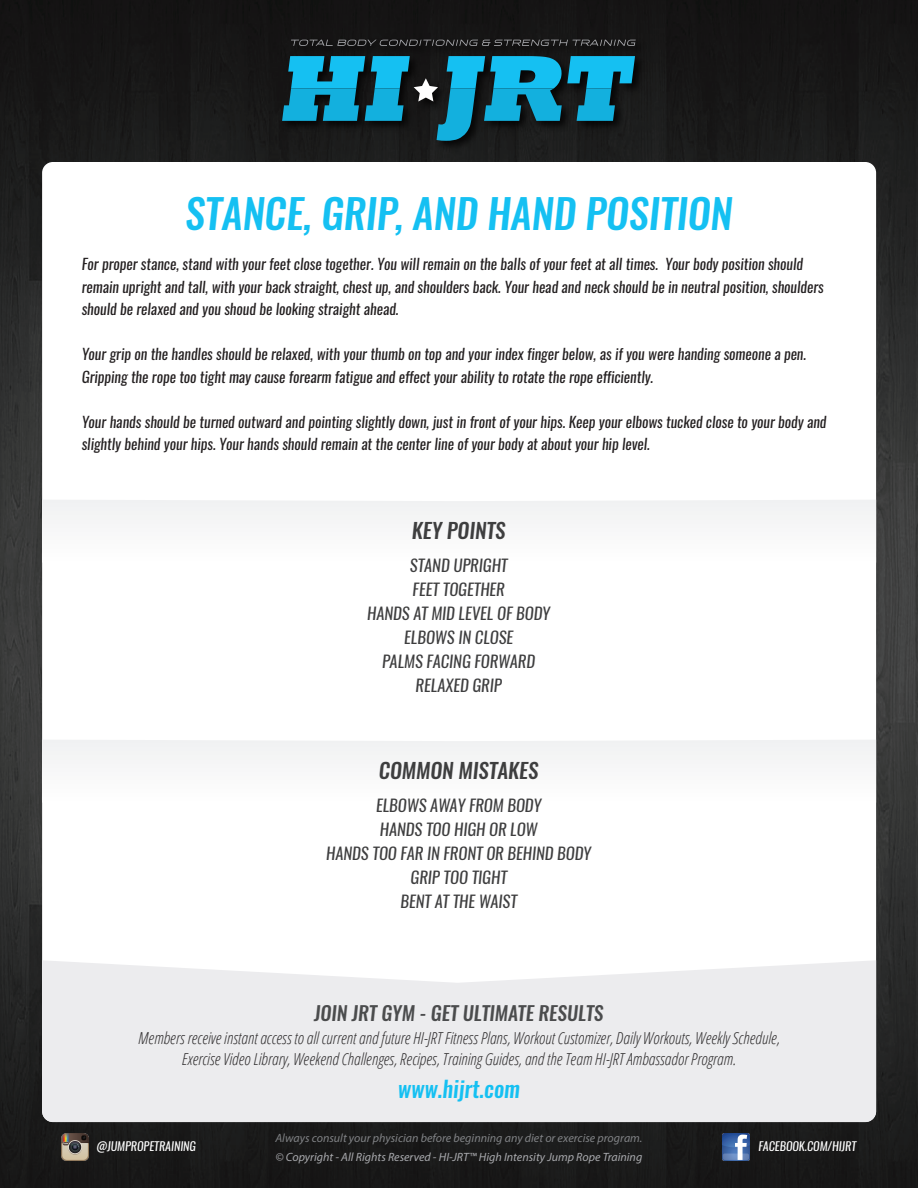
<style>
.page{position:relative;width:918px;height:1188px;background:#fff}
.page>*{position:absolute;margin:0;border:0;box-sizing:border-box;transform-origin:0 0}
.t1{font:italic 500 40.5px "Oswald";color:#15c0f2}
.t2{font:italic 500 22.5px "Oswald";color:#15c0f2}
.t3{font:italic 500 21px "Oswald";color:#3e3e3f}
.t4{font:italic 500 19.5px "Oswald";color:#4b4c4d}
.t5{font:italic 300 condensed 16.5px/21px "Open Sans";color:#312f30;text-align:center}
.t6{font:italic 16.5px/24px "Oswald";color:#3e3e3f;text-align:center}
.t7{font:italic 15px/22.5px "Oswald";color:#231f20}
.t8{font:italic 12px "Myriad Pro";color:#808285}
.t9{font:italic 12px "Myriad Pro";color:#a8a9ad}
.t10{font:italic 12px "Oswald";color:#fff}
</style>
<div class="page">
<img style="left:0;top:0;width:918px;height:1188px">
<div style="left:42px;top:162px;width:834px;height:960px;background:#fff;border-radius:11px"></div>
<svg style="left:42px;top:960px;width:834px;height:162px;background:#ededef"></svg>
<img style="left:278px;top:35px;width:371px;height:120px">
<svg style="left:291px;top:40px;width:345px;height:6px;background:#383738"></svg>
<svg style="left:282px;top:56px;width:353px;height:85px;background:#16677e"></svg>
<svg style="left:42px;top:740px;width:834px;height:63px"></svg>
<svg style="left:42px;top:500px;width:834px;height:63px"></svg>
<img style="left:61px;top:1133px;width:27px;height:27px">
<img style="left:723px;top:1133px;width:27px;height:27px">
<h1 class="t1" style="left:185px;top:185px;width:549px">STANCE, GRIP, AND HAND POSITION</h1>
<p class="t7" style="left:82px;top:253px;width:744px">For proper stance, stand with your feet close together. You will remain on the balls of your feet at all times. Your body position should remain upright and tall, with your back straight, chest up, and shoulders back. Your head and neck should be in neutral position, shoulders should be relaxed and you shoud be looking straight ahead.</p>
<p class="t7" style="left:82px;top:343px;width:726px">Your grip on the handles should be relaxed, with your thumb on top and your index finger below, as if you were handing someone a pen.<br>Gripping the rope too tight may cause forearm fatigue and effect your ability to rotate the rope efficiently.</p>
<p class="t7" style="left:82px;top:410px;width:746px">Your hands should be turned outward and pointing slightly down, just in front of your hips. Keep your elbows tucked close to your body and slightly behind your hips. Your hands should remain at the center line of your body at about your hip level.</p>
<h3 class="t3" style="left:412px;top:516px;width:95px">KEY POINTS</h3>
<p class="t6" style="left:367px;top:554px;width:184px">STAND UPRIGHT<br>FEET TOGETHER<br>HANDS AT MID LEVEL OF BODY<br>ELBOWS IN CLOSE<br>PALMS FACING FORWARD<br>RELAXED GRIP</p>
<h3 class="t3" style="left:379px;top:756px;width:161px">COMMON MISTAKES</h3>
<p class="t6" style="left:326px;top:794px;width:266px">ELBOWS AWAY FROM BODY<br>HANDS TOO HIGH OR LOW<br>HANDS TOO FAR IN FRONT OR BEHIND BODY<br>GRIP TOO TIGHT<br>BENT AT THE WAIST</p>
<h3 class="t4" style="left:314px;top:1000px;width:291px">JOIN JRT GYM - GET ULTIMATE RESULTS</h3>
<p class="t5" style="left:138px;top:1027px;width:643px">Members receive instant access to all current and future HI-JRT Fitness Plans, Workout Customizer, Daily Workouts, Weekly Schedule,<br>Exercise Video Library, Weekend Challenges, Recipes, Training Guides, and the Team HI-JRT Ambassador Program.</p>
<h2 class="t2" style="left:398px;top:1073px;width:124px">www.hijrt.com</h2>
<p class="t8" style="left:275px;top:1130px;width:369px">Always consult your physician before beginning any diet or exercise program.</p>
<p class="t10" style="left:96px;top:1138px;width:101px">@JUMPROPETRAINING</p>
<p class="t10" style="left:758px;top:1138px;width:99px">FACEBOOK.COM/HIJRT</p>
<p class="t9" style="left:276px;top:1149px;width:368px">© Copyright - All Rights Reserved - HI-JRT™ High Intensity Jump Rope Training</p>
</div>
